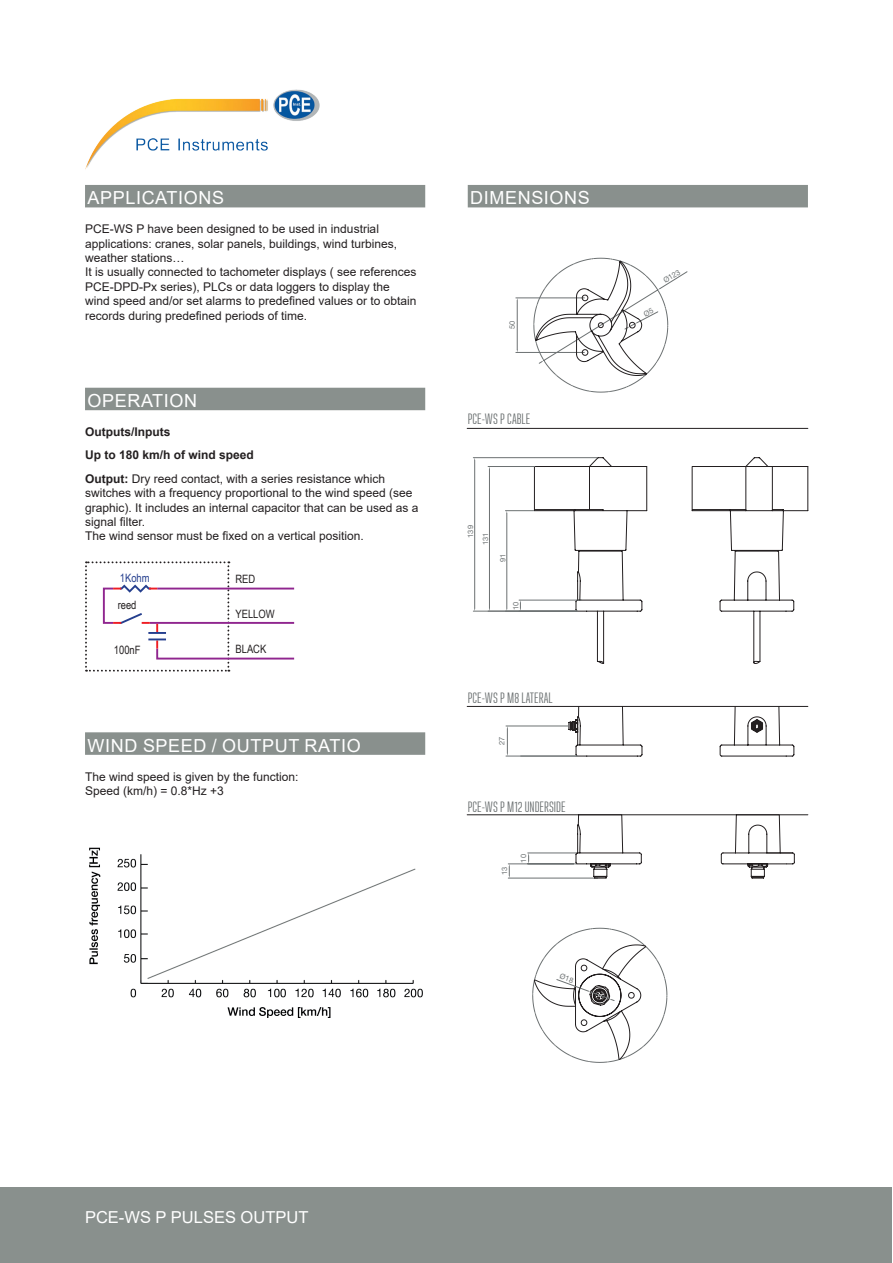
<style>
.page{position:relative;width:893px;height:1263px;background:#fff}
.page>*{position:absolute;margin:0;border:0;box-sizing:border-box;transform-origin:0 0}
.t1{font:18px "Arial";letter-spacing:.035em;color:#fff}
.t2{font:16.5px "Arial";color:#fff}
.t3{font:15px "Ristretto Pro";color:#6c7172}
.t4{font:12px/14.4px "Arial";color:#231f20}
.t5{font:700 12px/23.4px "Arial";color:#231f20}
.t6{font:11.55px "Arial Narrow";color:#231f20}
.t7{font:11.55px "Arial Narrow";color:#253f8e}
.t8{font:7.5px/14.7px "Helvetica Neue LT Std";color:#6c7172}
.s1{font-weight:400}
</style>
<div class="page">
<img style="left:85px;top:89px;width:235px;height:81px">
<div style="left:1px;top:1187px;width:891px;height:75px;background:#89908d"></div>
<div style="left:85px;top:185px;width:340px;height:22px;background:#89908d"></div>
<div style="left:468px;top:185px;width:340px;height:22px;background:#89908d"></div>
<div style="left:85px;top:388px;width:340px;height:22px;background:#89908d"></div>
<div style="left:85px;top:732px;width:340px;height:23px;background:#89908d"></div>
<svg style="left:85px;top:561px;width:210px;height:111px"></svg>
<svg style="left:467px;top:297px;width:341px;height:518px"></svg>
<hr style="left:508px;top:878px;width:90px;height:1px;background:#6c7172">
<hr style="left:508px;top:864px;width:66px;height:1px;background:#6c7172">
<hr style="left:528px;top:853px;width:49px;height:1px;background:#6c7172">
<svg style="left:534px;top:814px;width:259px;height:188px"></svg>
<svg style="left:509px;top:864px;width:1px;height:14px"></svg>
<svg style="left:594px;top:852px;width:201px;height:26px"></svg>
<img style="left:89px;top:847px;width:334px;height:171px">
<svg style="left:533px;top:258px;width:155px;height:134px"></svg>
<svg style="left:532px;top:928px;width:135px;height:135px"></svg>
<h1 class="t1" style="left:87px;top:186px;width:138px">APPLICATIONS</h1>
<p class="t4" style="left:85px;top:222px;width:333px">PCE-WS P have been designed to be used in industrial applications: cranes, solar panels, buildings, wind turbines, weather stations…<br>It is usually connected to tachometer displays ( see references PCE-DPD-Px series), PLCs or data loggers to display the wind speed and/or set alarms to predefined values or to obtain records during predefined periods of time.</p>
<h1 class="t1" style="left:87px;top:388px;width:111px">OPERATION</h1>
<p class="t5" style="left:85px;top:420px;width:302px">Outputs/Inputs<br>Up to 180 km/h of wind speed<br>Output: <span class="s1">Dry reed contact, with a series resistance which</span></p>
<p class="t4" style="left:85px;top:486px;width:335px">switches with a frequency proportional to the wind speed (see graphic). It includes an internal capacitor that can be used as a signal filter.<br>The wind sensor must be fixed on a vertical position.</p>
<p class="t7" style="left:120px;top:569px;width:31px">1Kohm</p>
<p class="t6" style="left:118px;top:597px;width:20px">reed</p>
<p class="t6" style="left:235px;top:571px;width:21px">RED</p>
<p class="t6" style="left:235px;top:605px;width:41px">YELLOW</p>
<p class="t6" style="left:114px;top:641px;width:28px">100nF</p>
<p class="t6" style="left:235px;top:640px;width:32px">BLACK</p>
<h1 class="t1" style="left:87px;top:733px;width:275px">WIND SPEED / OUTPUT RATIO</h1>
<p class="t4" style="left:85px;top:769px;width:215px">The wind speed is given by the function:<br>Speed (km/h) = 0.8*Hz +3</p>
<h1 class="t1" style="left:470px;top:186px;width:121px">DIMENSIONS</h1>
<p class="t8" style="left:505px;top:329px;width:10px;rotate:-90deg">50</p>
<p class="t3" style="left:468px;top:410px;width:64px">PCE-WS P CABLE</p>
<p class="t8" style="left:463px;top:545px;width:21px;text-indent:7px;rotate:-90deg">139<br>131</p>
<p class="t8" style="left:495px;top:562px;width:10px;rotate:-90deg">91</p>
<p class="t8" style="left:508px;top:610px;width:10px;rotate:-90deg">10</p>
<p class="t3" style="left:468px;top:690px;width:86px">PCE-WS P M8 LATERAL</p>
<p class="t8" style="left:494px;top:745px;width:10px;rotate:-90deg">27</p>
<p class="t3" style="left:468px;top:799px;width:99px">PCE-WS P M12 UNDERSIDE</p>
<p class="t8" style="left:497px;top:875px;width:10px;rotate:-90deg">13</p>
<p class="t8" style="left:516px;top:863px;width:10px;rotate:-90deg">10</p>
<p class="t8" style="left:660px;top:274px;width:20px;rotate:-31deg">Ø123</p>
<h2 class="t2" style="left:85px;top:1206px;width:225px">PCE-WS P PULSES OUTPUT</h2>
</div>
